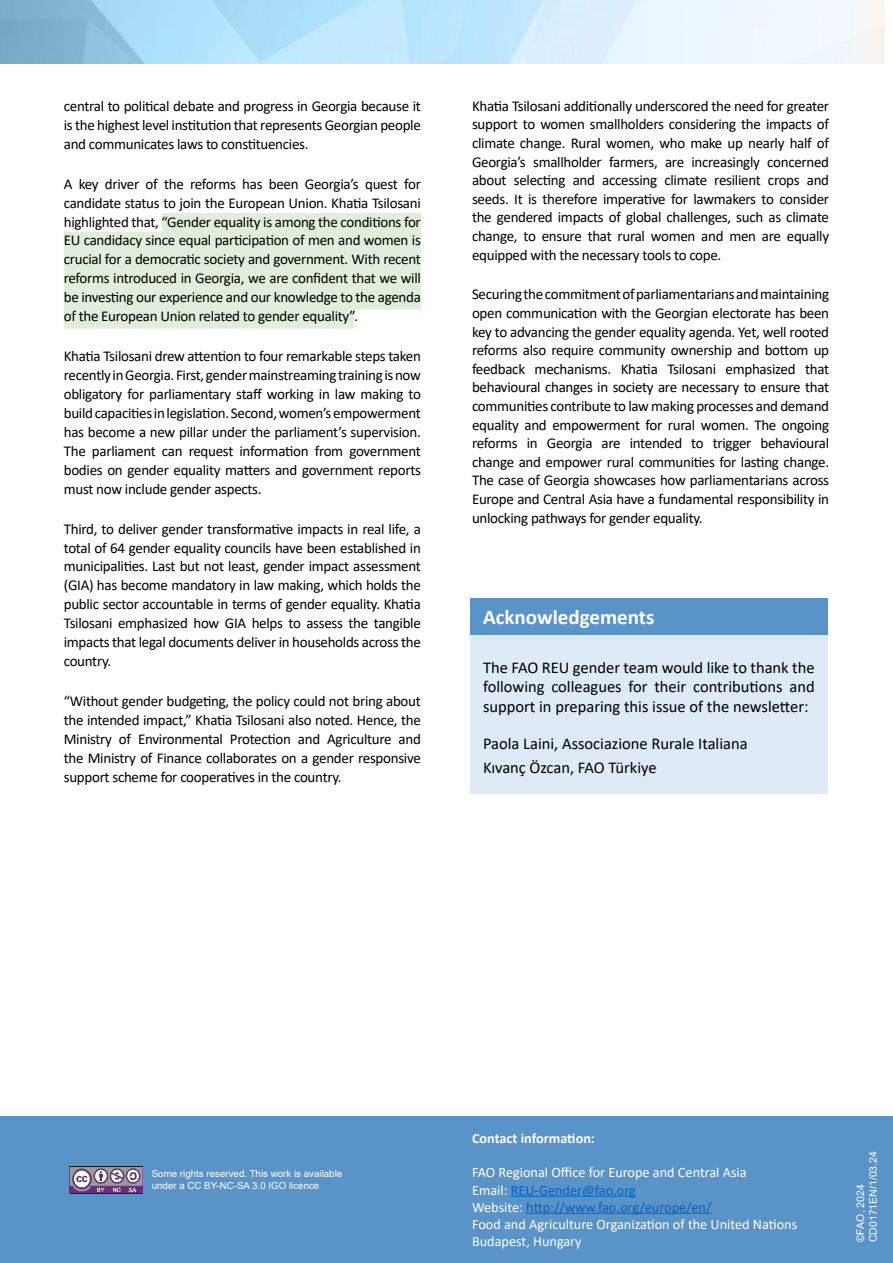
<style>
.page{position:relative;width:893px;height:1263px;background:#fff}
.page>*{position:absolute;margin:0;border:0;box-sizing:border-box;transform-origin:0 0}
.t1{font:700 21px "Calibri";color:#fff}
.t2{font:16.5px/19.8px "Calibri";color:#000;text-align:justify}
.t3{font:15px/18.9px "Calibri";letter-spacing:-.02em;color:#000;text-align:justify}
.t4{font:14.25px/17.1px "Calibri";color:#fff}
.t5{font:700 14.25px "Calibri";color:#fff}
.t6{font:10.5px/12.6px "Arial";color:#fff}
.t7{font:9.75px/11.7px "Arial";color:#fff}
.s1{color:#0563c1}
</style>
<div class="page">
<div style="left:162px;top:213px;width:259px;height:21px;background:#e1eedc"></div>
<div style="left:64px;top:232px;width:357px;height:21px;background:#e1eedc"></div>
<div style="left:64px;top:251px;width:357px;height:21px;background:#e1eedc"></div>
<div style="left:64px;top:270px;width:357px;height:21px;background:#e1eedc"></div>
<div style="left:64px;top:289px;width:357px;height:21px;background:#e1eedc"></div>
<div style="left:64px;top:308px;width:290px;height:21px;background:#e1eedc"></div>
<div style="left:470px;top:598px;width:357px;height:37px;background:#5a93c7"></div>
<div style="left:470px;top:635px;width:357px;height:158px;background:#deeaf6"></div>
<div style="left:0;top:1117px;width:893px;height:146px;background:#5a93c7"></div>
<hr style="left:511px;top:1196px;width:125px;height:1px;background:#0563c1">
<hr style="left:526px;top:1213px;width:186px;height:1px;background:#0563c1">
<img style="left:69px;top:1166px;width:74px;height:27px">
<p class="t3" style="left:64px;top:96px;width:359px">central to political debate and progress in Georgia because it is the highest level institution that represents Georgian people and communicates laws to constituencies.</p>
<p class="t3" style="left:64px;top:174px;width:359px">A key driver of the reforms has been Georgia’s quest for candidate status to join the European Union. Khatia Tsilosani highlighted that, “Gender equality is among the conditions for EU candidacy since equal participation of men and women is crucial for a democratic society and government. With recent reforms introduced in Georgia, we are confident that we will be investing our experience and our knowledge to the agenda of the European Union related to gender equality”.</p>
<p class="t3" style="left:64px;top:346px;width:359px">Khatia Tsilosani drew attention to four remarkable steps taken recently in Georgia. First, gender mainstreaming training is now obligatory for parliamentary staff working in law making to build capacities in legislation. Second, women’s empowerment has become a new pillar under the parliament’s supervision.<br>The parliament can request information from government bodies on gender equality matters and government reports must now include gender aspects.</p>
<p class="t3" style="left:64px;top:519px;width:359px">Third, to deliver gender transformative impacts in real life, a total of 64 gender equality councils have been established in municipalities. Last but not least, gender impact assessment (GIA) has become mandatory in law making, which holds the public sector accountable in terms of gender equality. Khatia Tsilosani emphasized how GIA helps to assess the tangible impacts that legal documents deliver in households across the country.</p>
<p class="t3" style="left:64px;top:691px;width:359px">“Without gender budgeting, the policy could not bring about the intended impact,” Khatia Tsilosani also noted. Hence, the Ministry of Environmental Protection and Agriculture and the Ministry of Finance collaborates on a gender responsive support scheme for cooperatives in the country.</p>
<p class="t3" style="left:472px;top:96px;width:359px">Khatia Tsilosani additionally underscored the need for greater support to women smallholders considering the impacts of climate change. Rural women, who make up nearly half of Georgia’s smallholder farmers, are increasingly concerned about selecting and accessing climate resilient crops and seeds. It is therefore imperative for lawmakers to consider the gendered impacts of global challenges, such as climate change, to ensure that rural women and men are equally equipped with the necessary tools to cope.</p>
<p class="t3" style="left:472px;top:285px;width:359px">Securing the commitment of parliamentarians and maintaining open communication with the Georgian electorate has been key to advancing the gender equality agenda. Yet, well rooted reforms also require community ownership and bottom up feedback mechanisms. Khatia Tsilosani emphasized that behavioural changes in society are necessary to ensure that communities contribute to law making processes and demand equality and empowerment for rural women. The ongoing reforms in Georgia are intended to trigger behavioural change and empower rural communities for lasting change.<br>The case of Georgia showcases how parliamentarians across Europe and Central Asia have a fundamental responsibility in unlocking pathways for gender equality.</p>
<h1 class="t1" style="left:483px;top:603px;width:173px">Acknowledgements</h1>
<p class="t2" style="left:483px;top:657px;width:333px">The FAO REU gender team would like to thank the following colleagues for their contributions and support in preparing this issue of the newsletter:</p>
<p class="t2" style="left:483px;top:731px;width:266px;line-height:24px">Paola Laini, Associazione Rurale Italiana<br>Kıvanç Özcan, FAO Türkiye</p>
<p class="t7" style="left:152px;top:1168px;width:192px">Some rights reserved. This work is available under a CC BY-NC-SA 3.0 IGO licence</p>
<p class="t5" style="left:472px;top:1128px;width:124px">Contact information:</p>
<p class="t4" style="left:472px;top:1164px;width:327px">FAO Regional Office for Europe and Central Asia<br>Email: <span class="s1">REU-Gender@fao.org<br></span>Website: <span class="s1">http://www.fao.org/europe/en/<br></span>Food and Agriculture Organization of the United Nations Budapest, Hungary</p>
<p class="t6" style="left:854px;top:1242px;width:93px;rotate:-90deg">©FAO, 2024<br>CD0171EN/1/03.24</p>
</div>
